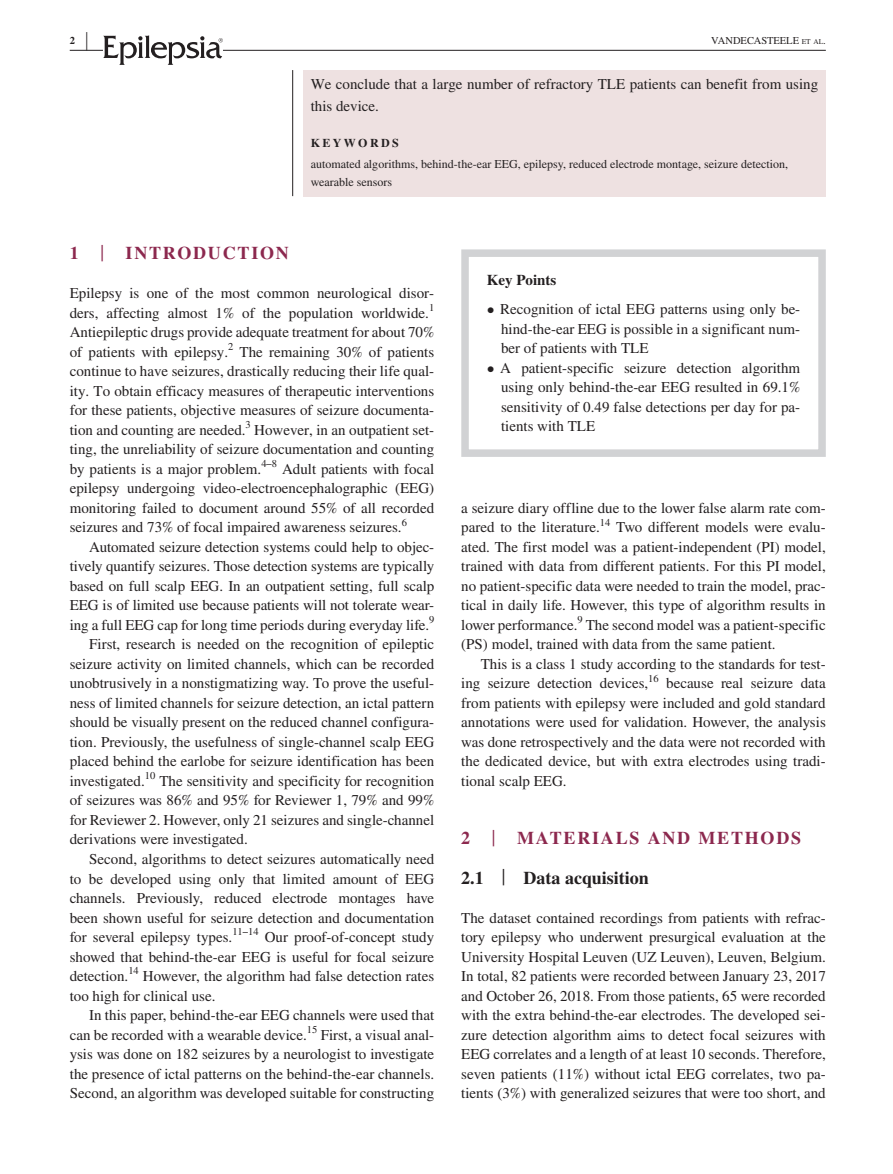
<style>
.page{position:relative;width:893px;height:1174px;background:#fff}
.page>*{position:absolute;margin:0;border:0;box-sizing:border-box;transform-origin:0 0}
.t1{font:700 25.95px "STIX";color:#231f20;scale:.36 1}
.t2{font:700 18px/39px "STIX";letter-spacing:.1em;color:#8c284e}
.t3{font:15px/19.5px "STIX";color:#231f20;text-align:justify}
.t4{font:700 15px "STIX";color:#231f20}
.t5{font:12px/17.2px "STIX";color:#231f20}
.t6{font:700 12px "STIX";letter-spacing:.2em;color:#231f20}
.t7{font:10.5px "STIX";color:#231f20}
.t8{font:10.5px "STIX";color:#231f20}
.t9{font:700 10.5px "STIX";color:#231f20}
.s1{font-size:7.35px}
.s2{font-weight:400;font-size:23.7px}
.s3{color:#231f20}
.s4{font-weight:400;font-size:23.7px;color:#231f20}
</style>
<div class="page">
<hr style="left:70px;top:50px;width:756px;height:1px;background:#231f20">
<svg style="left:103px;top:35px;width:120px;height:30px"></svg>
<div style="left:303px;top:70px;width:523px;height:126px;background:#eee1e1"></div>
<hr style="left:292px;top:70px;width:1px;height:126px;background:#231f20">
<div style="left:461px;top:249px;width:365px;height:208px;border:8px solid #d1d2d4"></div>
<p class="t9" style="left:70px;top:34px;width:7px">2</p>
<h1 class="t1" style="left:86px;top:26px;width:7px">|</h1>
<p class="t8" style="left:711px;top:33px;width:116px">VANDECASTEELE <span class="s1">et al</span> .</p>
<p class="t3" style="left:311px;top:74px;width:509px;line-height:22.5px">We conclude that a large number of refractory TLE patients can benefit from using this device.</p>
<p class="t6" style="left:311px;top:136px;width:90px">KEYWORDS</p>
<p class="t5" style="left:311px;top:156px;width:479px">automated algorithms, behind-the-ear EEG, epilepsy, reduced electrode montage, seizure detection, wearable sensors</p>
<p class="t2" style="left:70px;top:233px;width:221px">1 <span class="s2">|</span> INTRODUCTION</p>
<p class="t3" style="left:70px;top:284px;width:366px">Epilepsy is one of the most common neurological disor&shy;ders, affecting almost 1% of the population worldwide.</p>
<p class="t7" style="left:429px;top:300px;width:7px">1</p>
<p class="t3" style="left:70px;top:323px;width:366px">Antiepileptic drugs provide adequate treatment for about 70% of patients with epilepsy.</p>
<p class="t7" style="left:228px;top:339px;width:7px">2</p>
<p class="t3" style="left:70px;top:343px;width:366px;text-indent:170px">The remaining 30% of patients continue to have seizures, drastically reducing their life qual&shy;ity. To obtain efficacy measures of therapeutic interventions for these patients, objective measures of seizure documenta&shy;tion and counting are needed.</p>
<p class="t7" style="left:246px;top:417px;width:7px">3</p>
<p class="t3" style="left:70px;top:421px;width:366px;text-indent:185px">However, in an outpatient set&shy;ting, the unreliability of seizure documentation and counting by patients is a major problem.</p>
<p class="t7" style="left:261px;top:456px;width:17px">4‒8</p>
<p class="t3" style="left:70px;top:460px;width:366px;text-indent:212px">Adult patients with focal epilepsy undergoing video-electroencephalographic (EEG) monitoring failed to document around 55% of all recorded seizures and 73% of focal impaired awareness seizures.</p>
<p class="t7" style="left:402px;top:515px;width:7px">6</p>
<p class="t3" style="left:70px;top:538px;width:366px;text-indent:20px">Automated seizure detection systems could help to objec&shy;tively quantify seizures. Those detection systems are typically based on full scalp EEG. In an outpatient setting, full scalp EEG is of limited use because patients will not tolerate wear&shy;ing a full EEG cap for long time periods during everyday life.</p>
<p class="t7" style="left:429px;top:612px;width:7px">9</p>
<p class="t3" style="left:70px;top:635px;width:366px;text-indent:20px">First, research is needed on the recognition of epileptic seizure activity on limited channels, which can be recorded unobtrusively in a nonstigmatizing way. To prove the useful&shy;ness of limited channels for seizure detection, an ictal pattern should be visually present on the reduced channel configura&shy;tion. Previously, the usefulness of single-channel scalp EEG placed behind the earlobe for seizure identification has been investigated.</p>
<p class="t7" style="left:145px;top:768px;width:12px">10</p>
<p class="t3" style="left:70px;top:772px;width:366px;text-indent:90px">The sensitivity and specificity for recognition of seizures was 86% and 95% for Reviewer 1, 79% and 99% for Reviewer 2. However, only 21 seizures and single-channel derivations were investigated.</p>
<p class="t3" style="left:70px;top:850px;width:366px;text-indent:20px">Second, algorithms to detect seizures automatically need to be developed using only that limited amount of EEG channels. Previously, reduced electrode montages have been shown useful for seizure detection and documentation for several epilepsy types.</p>
<p class="t7" style="left:232px;top:924px;width:28px">11‒14</p>
<p class="t3" style="left:70px;top:928px;width:366px;text-indent:195px">Our proof-of-concept study showed that behind-the-ear EEG is useful for focal seizure detection.</p>
<p class="t7" style="left:128px;top:963px;width:12px">14</p>
<p class="t3" style="left:70px;top:967px;width:366px;text-indent:73px">However, the algorithm had false detection rates too high for clinical use.</p>
<p class="t3" style="left:70px;top:1006px;width:366px;text-indent:20px">In this paper, behind-the-ear EEG channels were used that can be recorded with a wearable device.<sup>15</sup> First, a visual anal&shy;ysis was done on 182 seizures by a neurologist to investigate the presence of ictal patterns on the behind-the-ear channels.<br>Second, an algorithm was developed suitable for constructing</p>
<p class="t4" style="left:487px;top:271px;width:71px">Key Points</p>
<p class="t3" style="left:501px;top:300px;width:301px;text-indent:-14px">• Recognition of ictal EEG patterns using only be&shy;hind-the-ear EEG is possible in a significant num&shy;ber of patients with TLE</p>
<p class="t3" style="left:501px;top:359px;width:301px;text-indent:-14px">• A patient-specific seizure detection algorithm using only behind-the-ear EEG resulted in 69.1% sensitivity of 0.49 false detections per day for pa&shy;tients with TLE</p>
<p class="t3" style="left:461px;top:499px;width:366px">a seizure diary offline due to the lower false alarm rate com&shy;pared to the literature.</p>
<p class="t7" style="left:600px;top:515px;width:12px">14</p>
<p class="t3" style="left:461px;top:518px;width:366px;text-indent:155px">Two different models were evalu&shy;ated. The first model was a patient-independent (PI) model, trained with data from different patients. For this PI model, no patient-specific data were needed to train the model, prac&shy;tical in daily life. However, this type of algorithm results in lower performance.</p>
<p class="t7" style="left:577px;top:612px;width:7px">9</p>
<p class="t3" style="left:461px;top:616px;width:366px;text-indent:125px">The second model was a patient-specific (PS) model, trained with data from the same patient.</p>
<p class="t3" style="left:461px;top:655px;width:366px;text-indent:20px">This is a class 1 study according to the standards for test&shy;ing seizure detection devices,</p>
<p class="t7" style="left:648px;top:671px;width:12px">16</p>
<p class="t3" style="left:461px;top:674px;width:366px;text-indent:205px">because real seizure data from patients with epilepsy were included and gold standard annotations were used for validation. However, the analysis was done retrospectively and the data were not recorded with the dedicated device, but with extra electrodes using tradi&shy;tional scalp EEG.</p>
<p class="t2" style="left:461px;top:818px;width:341px">2 <span class="s2">|</span> MATERIALS AND METHODS<br><span class="s3">2.1</span> <span class="s4">|</span> <span class="s3">Data acquisition</span></p>
<p class="t3" style="left:461px;top:908px;width:366px">The dataset contained recordings from patients with refrac&shy;tory epilepsy who underwent presurgical evaluation at the University Hospital Leuven (UZ Leuven), Leuven, Belgium.<br>In total, 82 patients were recorded between January 23, 2017 and October 26, 2018. From those patients, 65 were recorded with the extra behind-the-ear electrodes. The developed sei&shy;zure detection algorithm aims to detect focal seizures with EEG correlates and a length of at least 10 seconds. Therefore, seven patients (11%) without ictal EEG correlates, two pa&shy;tients (3%) with generalized seizures that were too short, and</p>
</div>
